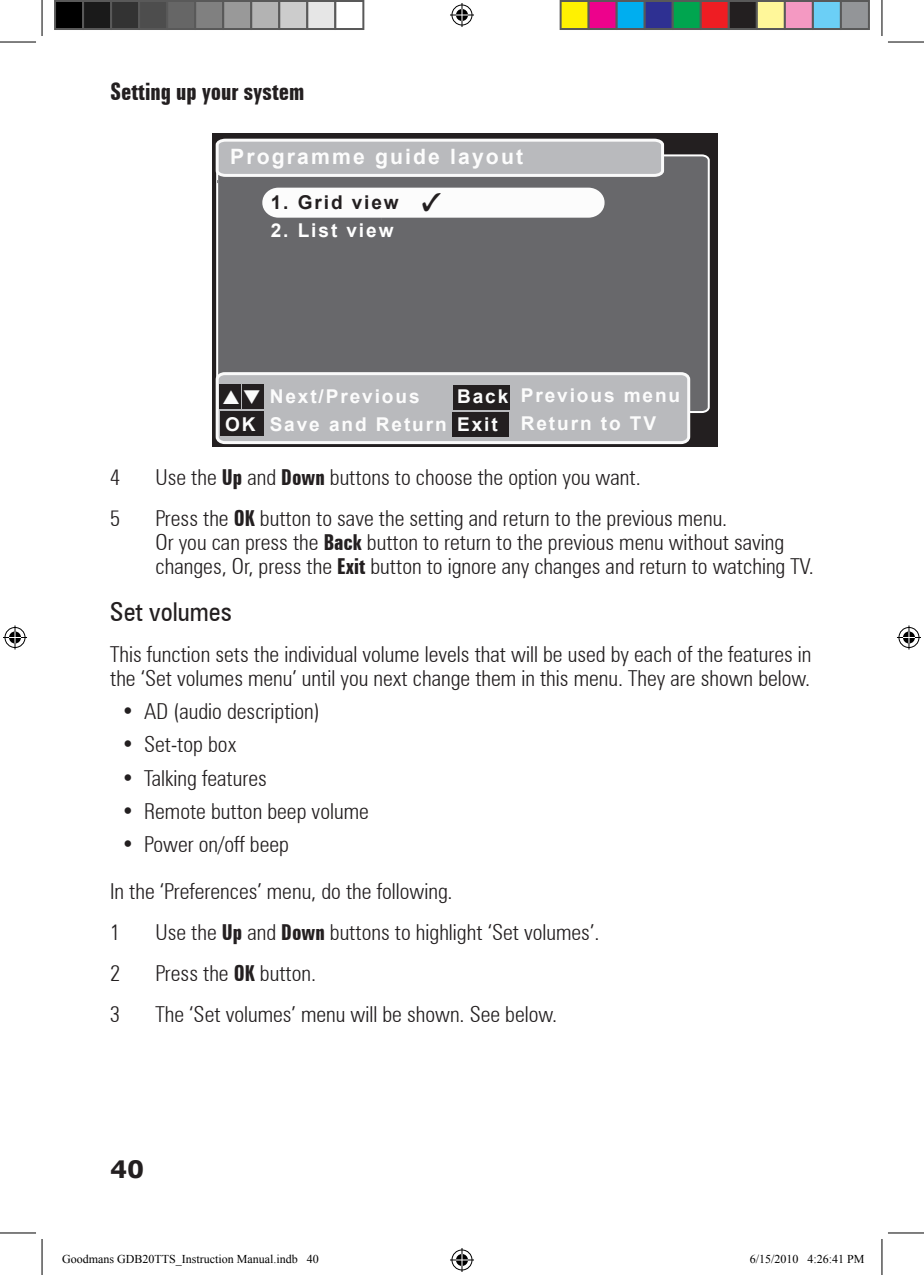
<style>
.page{position:relative;width:924px;height:1275px;background:#fff}
.page>*{position:absolute;margin:0;border:0;box-sizing:border-box;transform-origin:0 0}
.Heading_2{font:condensed 26px "Zurich BT";color:#231f20}
.t1{font:700 extra-condensed 24px "Zurich BT";color:#231f20}
.t2{font:700 24px "Verdana";color:#231f20}
.t3{font:700 24px "Tiresias P Cfont";color:#231f20}
.Numbered_text_1{font:300 condensed 22px/24px "Zurich BT";color:#231f20}
.Text_1{font:300 condensed 22px/24px "Zurich BT";color:#231f20}
.Bulleted_text_1{font:300 condensed 22px "Zurich BT";color:#231f20}
.t4{font:700 21.2px "Arial";letter-spacing:.1em;color:#fcfcfc}
.t5{font:700 19px/28.2px "Arial";letter-spacing:.1em;color:#fcfcfc}
.t6{font:700 19px "Arial";letter-spacing:.1em;color:#231f20}
.t7{font:700 19px "Arial";letter-spacing:.1em;color:#fff}
.t8{font:700 19px/28.2px "Arial";letter-spacing:.1em;color:#fbfbfb}
.t9{font:12px "Times New Roman";color:#000}
.s1{color:#fbfbfb}
.s2{font-weight:700;font-stretch:extra-condensed}
</style>
<div class="page">
<div style="left:212px;top:133px;width:506px;height:313px;background:#231f20"></div>
<div style="left:216px;top:154px;width:494px;height:259px;background:#68686b"></div>
<svg style="left:215px;top:138px;width:450px;height:82px;background:#b8b8ba"></svg>
<hr style="left:0;top:42px;width:36px;height:1px;background:#000">
<hr style="left:887px;top:42px;width:36px;height:1px;background:#000">
<hr style="left:0;top:1232px;width:36px;height:1px;background:#000">
<hr style="left:887px;top:1232px;width:36px;height:1px;background:#000">
<hr style="left:42px;top:0;width:1px;height:36px;background:#000">
<hr style="left:42px;top:1239px;width:1px;height:36px;background:#000">
<hr style="left:881px;top:0;width:1px;height:36px;background:#000">
<hr style="left:881px;top:1239px;width:1px;height:36px;background:#000">
<svg style="left:450px;top:3px;width:24px;height:24px"></svg>
<svg style="left:450px;top:1248px;width:24px;height:24px"></svg>
<svg style="left:3px;top:625px;width:24px;height:24px"></svg>
<svg style="left:897px;top:625px;width:23px;height:24px"></svg>
<div style="left:55px;top:1px;width:28px;height:28px;background:#000"></div>
<div style="left:54px;top:0;width:30px;height:30px;border:2px solid #595959"></div>
<div style="left:83px;top:1px;width:28px;height:28px;background:#1a1a1a"></div>
<div style="left:82px;top:0;width:30px;height:30px;border:2px solid #595959"></div>
<div style="left:111px;top:1px;width:28px;height:28px;background:#333"></div>
<div style="left:110px;top:0;width:30px;height:30px;border:2px solid #595959"></div>
<div style="left:139px;top:1px;width:28px;height:28px;background:#4d4d4d"></div>
<div style="left:138px;top:0;width:30px;height:30px;border:2px solid #595959"></div>
<div style="left:167px;top:1px;width:28px;height:28px;background:#666"></div>
<div style="left:166px;top:0;width:30px;height:30px;border:2px solid #595959"></div>
<div style="left:195px;top:1px;width:28px;height:28px;background:#808080"></div>
<div style="left:194px;top:0;width:30px;height:30px;border:2px solid #595959"></div>
<div style="left:223px;top:1px;width:28px;height:28px;background:#999"></div>
<div style="left:222px;top:0;width:30px;height:30px;border:2px solid #595959"></div>
<div style="left:251px;top:1px;width:28px;height:28px;background:#b3b3b3"></div>
<div style="left:250px;top:0;width:30px;height:30px;border:2px solid #595959"></div>
<div style="left:279px;top:1px;width:28px;height:28px;background:#ccc"></div>
<div style="left:278px;top:0;width:30px;height:30px;border:2px solid #595959"></div>
<div style="left:307px;top:1px;width:28px;height:28px;background:#e6e6e6"></div>
<div style="left:306px;top:0;width:30px;height:30px;border:2px solid #595959"></div>
<div style="left:334px;top:0;width:30px;height:30px;border:2px solid #595959"></div>
<div style="left:560px;top:1px;width:28px;height:28px;background:#fff101"></div>
<div style="left:559px;top:0;width:30px;height:30px;border:2px solid #595959"></div>
<div style="left:588px;top:1px;width:28px;height:28px;background:#ed028c"></div>
<div style="left:587px;top:0;width:30px;height:30px;border:2px solid #595959"></div>
<div style="left:616px;top:1px;width:28px;height:28px;background:#00aeef"></div>
<div style="left:615px;top:0;width:30px;height:30px;border:2px solid #595959"></div>
<div style="left:644px;top:1px;width:28px;height:28px;background:#2e3092"></div>
<div style="left:643px;top:0;width:30px;height:30px;border:2px solid #595959"></div>
<div style="left:672px;top:1px;width:28px;height:28px;background:#00a54f"></div>
<div style="left:671px;top:0;width:30px;height:30px;border:2px solid #595959"></div>
<div style="left:700px;top:1px;width:28px;height:28px;background:#ee1d23"></div>
<div style="left:699px;top:0;width:30px;height:30px;border:2px solid #595959"></div>
<div style="left:728px;top:1px;width:28px;height:28px;background:#231f20"></div>
<div style="left:727px;top:0;width:30px;height:30px;border:2px solid #595959"></div>
<div style="left:756px;top:1px;width:28px;height:28px;background:#fff79a"></div>
<div style="left:755px;top:0;width:30px;height:30px;border:2px solid #595959"></div>
<div style="left:784px;top:1px;width:28px;height:28px;background:#f499c2"></div>
<div style="left:783px;top:0;width:30px;height:30px;border:2px solid #595959"></div>
<div style="left:812px;top:1px;width:28px;height:28px;background:#6bcff6"></div>
<div style="left:811px;top:0;width:30px;height:30px;border:2px solid #595959"></div>
<div style="left:840px;top:1px;width:28px;height:28px;background:#939598"></div>
<div style="left:839px;top:0;width:30px;height:30px;border:2px solid #595959"></div>
<svg style="left:215px;top:371px;width:476px;height:74px;background:#a4a5a7"></svg>
<p class="t1" style="left:110px;top:78px;width:196px">Setting up your system</p>
<p class="t4" style="left:230px;top:143px;width:294px">Programme guide layout</p>
<p class="t6" style="left:271px;top:190px;width:129px">1. Grid view</p>
<p class="t7" style="left:271px;top:218px;width:124px">2. List view</p>
<p class="t3" style="left:420px;top:187px;width:22px">✓</p>
<p class="t5" style="left:225px;top:384px;width:37px;line-height:26.8px;text-align:right"><span class="s1">❑<br></span>OK</p>
<p class="t5" style="left:269px;top:382px;width:178px">Next/Previous<br>Save and Return</p>
<p class="t5" style="left:520px;top:382px;width:161px">Previous menu<br>Return to TV</p>
<p class="t8" style="left:457px;top:383px;width:53px">Back<br>Exit</p>
<p class="Numbered_text_1" style="left:110px;top:465px;width:12px">4</p>
<p class="Numbered_text_1" style="left:155px;top:465px;width:486px">Use the <span class="s2">Up</span> and <span class="s2">Down</span> buttons to choose the option you want.</p>
<p class="Numbered_text_1" style="left:110px;top:506px;width:12px">5</p>
<p class="Numbered_text_1" style="left:155px;top:506px;width:659px">Press the <span class="s2">OK</span> button to save the setting and return to the previous menu.<br>Or you can press the <span class="s2">Back</span> button to return to the previous menu without saving changes, Or, press the <span class="s2">Exit</span> button to ignore any changes and return to watching TV.</p>
<p class="Heading_2" style="left:110px;top:595px;width:123px">Set volumes</p>
<p class="Text_1" style="left:110px;top:641px;width:702px">This function sets the individual volume levels that will be used by each of the features in the ‘Set volumes menu’ until you next change them in this menu. They are shown below.</p>
<p class="Bulleted_text_1" style="left:121px;top:698px;width:200px">• AD (audio description)</p>
<p class="Bulleted_text_1" style="left:121px;top:731px;width:116px">• Set-top box</p>
<p class="Bulleted_text_1" style="left:121px;top:764px;width:147px">• Talking features</p>
<p class="Bulleted_text_1" style="left:121px;top:798px;width:249px">• Remote button beep volume</p>
<p class="Bulleted_text_1" style="left:121px;top:831px;width:169px">• Power on/off beep</p>
<p class="Text_1" style="left:110px;top:879px;width:344px">In the ‘Preferences’ menu, do the following.</p>
<p class="Numbered_text_1" style="left:110px;top:920px;width:12px">1</p>
<p class="Numbered_text_1" style="left:155px;top:920px;width:445px">Use the <span class="s2">Up</span> and <span class="s2">Down</span> buttons to highlight ‘Set volumes’.</p>
<p class="Numbered_text_1" style="left:110px;top:961px;width:12px">2</p>
<p class="Numbered_text_1" style="left:155px;top:961px;width:162px">Press the <span class="s2">OK</span> button.</p>
<p class="Numbered_text_1" style="left:110px;top:1002px;width:12px">3</p>
<p class="Numbered_text_1" style="left:155px;top:1002px;width:403px">The ‘Set volumes’ menu will be shown. See below.</p>
<p class="t2" style="left:110px;top:1151px;width:36px">40</p>
<p class="t9" style="left:62px;top:1250px;width:258px">Goodmans GDB20TTS_Instruction Manual.indb 40</p>
<p class="t9" style="left:749px;top:1250px;width:116px">6/15/2010 4:26:41 PM</p>
</div>
